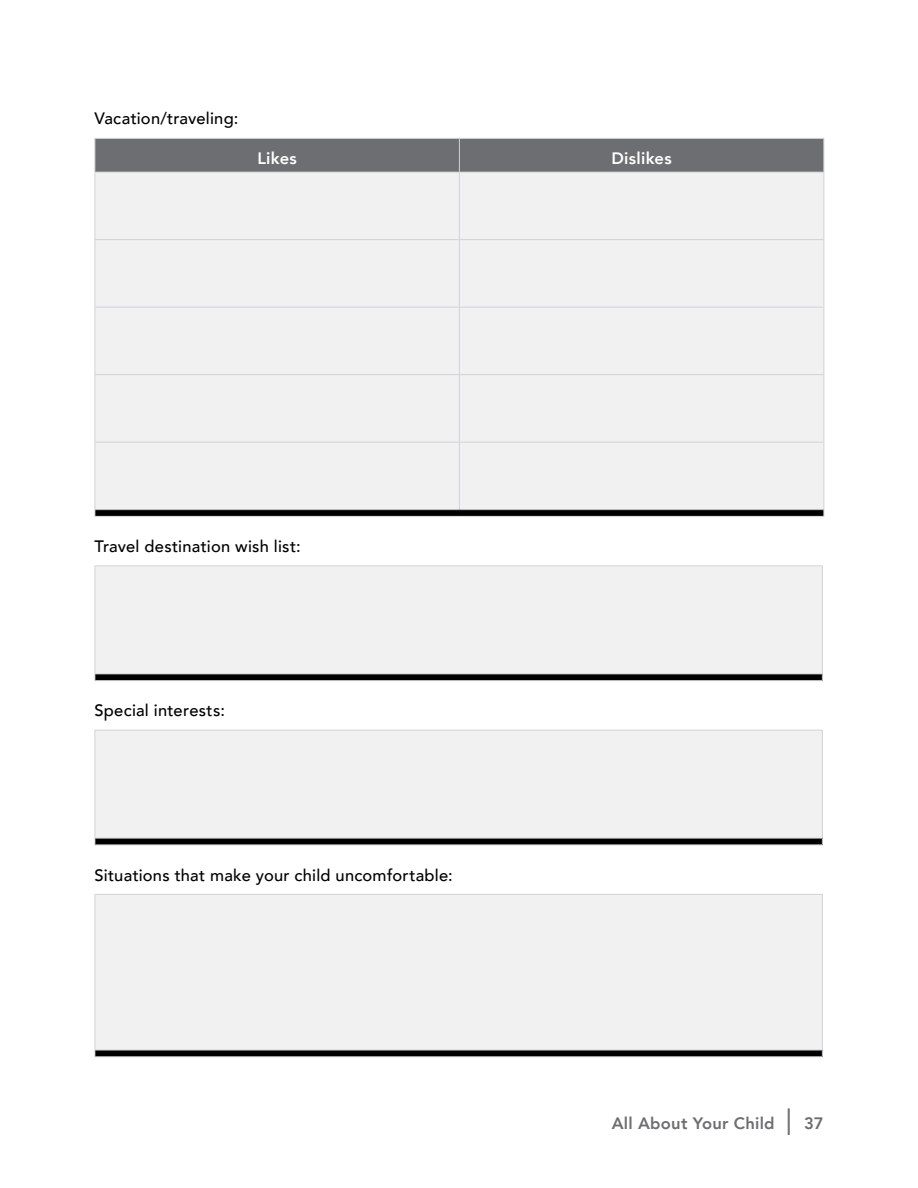
<style>
.page{position:relative;width:918px;height:1188px;background:#fff}
.page>*{position:absolute;margin:0;border:0;box-sizing:border-box;transform-origin:0 0}
.t1{font:500 16.5px "Avenir";letter-spacing:.015em;color:#000}
.t2{font:800 16.5px "Avenir";letter-spacing:.015em;color:#6d6e71}
.table_info_white{font:800 16.5px "Avenir";letter-spacing:.02em;color:#fff}
.s1{font-family:"Interstate";font-weight:300;font-size:27px}
</style>
<div class="page">
<div style="left:95px;top:139px;width:729px;height:33px;background:#6d6e71"></div>
<div style="left:95px;top:173px;width:729px;height:336px;background:#f1f1f2"></div>
<div style="left:95px;top:510px;width:729px;height:6px;background:#000"></div>
<hr style="left:94px;top:138px;width:365px;height:1px;background:#d1d3d4">
<hr style="left:459px;top:138px;width:365px;height:1px;background:#d1d3d4">
<hr style="left:94px;top:139px;width:1px;height:33px;background:#d1d3d4">
<hr style="left:824px;top:139px;width:1px;height:33px;background:#d1d3d4">
<hr style="left:824px;top:172px;width:1px;height:67px;background:#d1d3d4">
<hr style="left:824px;top:240px;width:1px;height:67px;background:#d1d3d4">
<hr style="left:824px;top:308px;width:1px;height:66px;background:#d1d3d4">
<hr style="left:824px;top:375px;width:1px;height:67px;background:#d1d3d4">
<hr style="left:824px;top:442px;width:1px;height:67px;background:#d1d3d4">
<hr style="left:459px;top:139px;width:1px;height:33px;background:#d1d3d4">
<hr style="left:94px;top:172px;width:365px;height:1px;background:#d1d3d4">
<hr style="left:459px;top:172px;width:365px;height:1px;background:#d1d3d4">
<hr style="left:459px;top:172px;width:1px;height:67px;background:#d1d3d4">
<hr style="left:94px;top:239px;width:365px;height:1px;background:#d1d3d4">
<hr style="left:459px;top:239px;width:365px;height:1px;background:#d1d3d4">
<hr style="left:459px;top:240px;width:1px;height:67px;background:#d1d3d4">
<hr style="left:94px;top:307px;width:365px;height:1px;background:#d1d3d4">
<hr style="left:459px;top:307px;width:365px;height:1px;background:#d1d3d4">
<hr style="left:459px;top:308px;width:1px;height:66px;background:#d1d3d4">
<hr style="left:94px;top:374px;width:365px;height:1px;background:#d1d3d4">
<hr style="left:459px;top:374px;width:365px;height:1px;background:#d1d3d4">
<hr style="left:459px;top:375px;width:1px;height:67px;background:#d1d3d4">
<hr style="left:94px;top:442px;width:365px;height:1px;background:#d1d3d4">
<hr style="left:459px;top:442px;width:365px;height:1px;background:#d1d3d4">
<hr style="left:459px;top:442px;width:1px;height:67px;background:#d1d3d4">
<hr style="left:94px;top:509px;width:365px;height:1px;background:#d1d3d4">
<hr style="left:459px;top:509px;width:365px;height:1px;background:#d1d3d4">
<hr style="left:94px;top:172px;width:1px;height:67px;background:#d1d3d4">
<hr style="left:94px;top:240px;width:1px;height:67px;background:#d1d3d4">
<hr style="left:94px;top:308px;width:1px;height:66px;background:#d1d3d4">
<hr style="left:94px;top:375px;width:1px;height:67px;background:#d1d3d4">
<hr style="left:94px;top:442px;width:1px;height:67px;background:#d1d3d4">
<hr style="left:94px;top:516px;width:365px;height:1px;background:#d1d3d4">
<hr style="left:459px;top:516px;width:365px;height:1px;background:#d1d3d4">
<div style="left:95px;top:566px;width:727px;height:108px;background:#f1f1f2"></div>
<div style="left:95px;top:674px;width:727px;height:7px;background:#000"></div>
<hr style="left:94px;top:566px;width:729px;height:1px;background:#d1d3d4">
<hr style="left:822px;top:566px;width:1px;height:108px;background:#d1d3d4">
<hr style="left:94px;top:566px;width:1px;height:108px;background:#d1d3d4">
<hr style="left:94px;top:680px;width:729px;height:1px;background:#d1d3d4">
<hr style="left:94px;top:674px;width:729px;height:1px;background:#d1d3d4">
<div style="left:95px;top:730px;width:727px;height:108px;background:#f1f1f2"></div>
<div style="left:95px;top:838px;width:727px;height:7px;background:#000"></div>
<hr style="left:94px;top:730px;width:729px;height:1px;background:#d1d3d4">
<hr style="left:822px;top:730px;width:1px;height:108px;background:#d1d3d4">
<hr style="left:94px;top:730px;width:1px;height:108px;background:#d1d3d4">
<hr style="left:94px;top:844px;width:729px;height:1px;background:#d1d3d4">
<hr style="left:94px;top:838px;width:729px;height:1px;background:#d1d3d4">
<div style="left:95px;top:894px;width:727px;height:156px;background:#f1f1f2"></div>
<div style="left:95px;top:1050px;width:727px;height:7px;background:#000"></div>
<hr style="left:94px;top:894px;width:729px;height:1px;background:#d1d3d4">
<hr style="left:822px;top:895px;width:1px;height:155px;background:#d1d3d4">
<hr style="left:94px;top:895px;width:1px;height:155px;background:#d1d3d4">
<hr style="left:94px;top:1056px;width:729px;height:1px;background:#d1d3d4">
<hr style="left:94px;top:1050px;width:729px;height:1px;background:#d1d3d4">
<h4 class="t1" style="left:94px;top:104px;width:145px">Vacation/traveling:</h4>
<h4 class="table_info_white" style="left:257px;top:145px;width:41px">Likes</h4>
<h4 class="table_info_white" style="left:611px;top:145px;width:62px">Dislikes</h4>
<h4 class="t1" style="left:94px;top:532px;width:208px">Travel destination wish list:</h4>
<h4 class="t1" style="left:94px;top:696px;width:132px">Special interests:</h4>
<h4 class="t1" style="left:94px;top:860px;width:360px">Situations that make your child uncomfortable:</h4>
<p class="t2" style="left:612px;top:1110px;width:213px">All About Your Child <span class="s1">|</span> 37</p>
</div>
